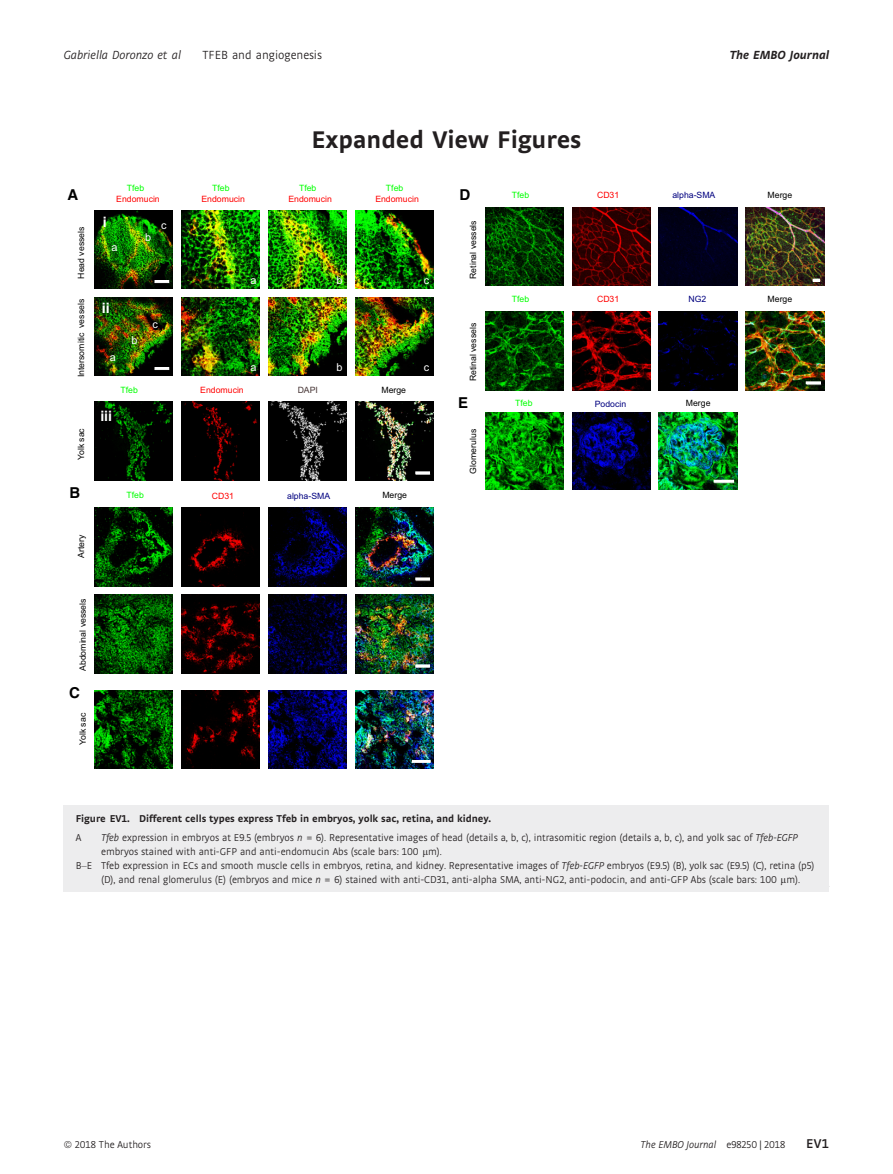
<style>
.page{position:relative;width:893px;height:1174px;background:#fff}
.page>*{position:absolute;margin:0;border:0;box-sizing:border-box;transform-origin:0 0}
.t1{font:25.35px "Adv OT61678 bbb.B";color:#231f20}
.t2{font:700 15px "Helvetica";color:#000}
.t3{font:700 14.25px "Helvetica";color:#fff}
.t4{font:13.5px "Adv OT5581 a 231";color:#231f20}
.t5{font:12.45px "Adv OT5199123 b";color:#231f20}
.t6{font:12.45px "Adv O Ta 293 a 443";color:#231f20}
.t7{font:12.45px "Adv OT36088 c 38.B";color:#231f20}
.t8{font:10.8px "Arial";color:#fff}
.t9{font:10.5px "Adv O Ta 293 a 443";color:#231f20}
.t10{font:10.5px "Adv OT61678 bbb.B";color:#231f20}
.t11{font:10.5px "Adv OT5199123 b";color:#231f20}
.t12{font:8.7px "Arial";color:#000}
.t13{font:8.7px "Arial";color:#f00}
.t14{font:8.7px "Arial";color:#0f0}
.t15{font:8.7px "Arial";color:#000080}
.t16{font:8.7px "Arial";color:#483737}
.s1{font-family:"Adv St Pro B"}
.s2{font-family:"Adv OT5199123 b"}
.s3{font-family:"Adv St Pro L"}
.s4{font-family:"Adv PSMP13"}
.s5{font-family:"Adv T Tec 369687"}
.s6{font-family:"Adv PS Sym"}
.s7{font-family:"Adv O Ta 293 a 443"}
.s8{font-family:"Adv St Pro";font-weight:600}
</style>
<div class="page">
<div style="left:64px;top:830px;width:765px;height:56px;background:#ededee"></div>
<div style="left:64px;top:805px;width:765px;height:40px;background:#ededee"></div>
<div style="left:64px;top:869px;width:765px;height:22px;background:#ededee"></div>
<img style="left:355px;top:508px;width:79px;height:78px">
<img style="left:268px;top:508px;width:79px;height:78px">
<img style="left:95px;top:508px;width:78px;height:78px">
<img style="left:182px;top:508px;width:78px;height:78px">
<img style="left:268px;top:595px;width:79px;height:78px">
<img style="left:95px;top:595px;width:78px;height:78px">
<img style="left:182px;top:595px;width:78px;height:78px">
<img style="left:355px;top:595px;width:79px;height:78px">
<img style="left:355px;top:690px;width:79px;height:78px">
<img style="left:268px;top:690px;width:79px;height:78px">
<img style="left:182px;top:690px;width:78px;height:78px">
<img style="left:95px;top:690px;width:78px;height:78px">
<img style="left:95px;top:402px;width:78px;height:78px">
<img style="left:182px;top:402px;width:78px;height:78px">
<img style="left:268px;top:402px;width:79px;height:78px">
<img style="left:95px;top:210px;width:78px;height:79px">
<img style="left:182px;top:210px;width:78px;height:79px">
<img style="left:268px;top:210px;width:79px;height:79px">
<img style="left:95px;top:297px;width:78px;height:79px">
<img style="left:268px;top:297px;width:79px;height:79px">
<img style="left:355px;top:297px;width:79px;height:79px">
<img style="left:182px;top:297px;width:78px;height:79px">
<img style="left:355px;top:210px;width:79px;height:79px">
<img style="left:355px;top:402px;width:79px;height:78px">
<div style="left:155px;top:280px;width:14px;height:3px;border:1px solid #fff"></div>
<div style="left:155px;top:367px;width:14px;height:3px;border:1px solid #fff"></div>
<div style="left:415px;top:471px;width:15px;height:3px;border:1px solid #fff"></div>
<div style="left:415px;top:577px;width:15px;height:3px;border:1px solid #fff"></div>
<div style="left:415px;top:664px;width:15px;height:3px;border:1px solid #fff"></div>
<svg style="left:412px;top:760px;width:19px;height:2px"></svg>
<img style="left:746px;top:312px;width:78px;height:78px">
<img style="left:659px;top:312px;width:78px;height:78px">
<img style="left:485px;top:312px;width:78px;height:78px">
<img style="left:572px;top:312px;width:78px;height:78px">
<img style="left:746px;top:207px;width:78px;height:79px">
<img style="left:572px;top:207px;width:78px;height:79px">
<img style="left:485px;top:207px;width:78px;height:79px">
<img style="left:659px;top:207px;width:78px;height:79px">
<img style="left:659px;top:412px;width:78px;height:77px">
<img style="left:572px;top:412px;width:78px;height:77px">
<img style="left:485px;top:412px;width:78px;height:77px">
<svg style="left:813px;top:279px;width:7px;height:2px"></svg>
<div style="left:806px;top:381px;width:15px;height:3px;border:1px solid #fff"></div>
<p class="t5" style="left:64px;top:48px;width:119px">Gabriella Doronzo et al</p>
<p class="t6" style="left:203px;top:50px;width:121px">TFEB and angiogenesis</p>
<p class="t7" style="left:730px;top:48px;width:101px">The EMBO Journal</p>
<h1 class="t1" style="left:312px;top:130px;width:271px">Expanded View Figures</h1>
<h2 class="t2" style="left:68px;top:189px;width:12px">A</h2>
<p class="t14" style="left:127px;top:185px;width:19px">Tfeb</p>
<p class="t13" style="left:116px;top:196px;width:45px">Endomucin</p>
<p class="t14" style="left:212px;top:185px;width:19px">Tfeb</p>
<p class="t13" style="left:201px;top:196px;width:45px">Endomucin</p>
<p class="t14" style="left:299px;top:185px;width:19px">Tfeb</p>
<p class="t13" style="left:288px;top:196px;width:45px">Endomucin</p>
<p class="t14" style="left:386px;top:185px;width:19px">Tfeb</p>
<p class="t13" style="left:375px;top:196px;width:45px">Endomucin</p>
<h2 class="t2" style="left:459px;top:189px;width:12px">D</h2>
<p class="t14" style="left:512px;top:191px;width:19px">Tfeb</p>
<p class="t13" style="left:597px;top:192px;width:24px">CD31</p>
<p class="t15" style="left:672px;top:192px;width:45px">alpha-SMA</p>
<p class="t12" style="left:768px;top:191px;width:26px">Merge</p>
<p class="t12" style="left:78px;top:279px;width:54px;rotate:-90deg">Head vessels</p>
<p class="t12" style="left:78px;top:377px;width:80px;rotate:-90deg">Intersomitic vessels</p>
<h3 class="t3" style="left:103px;top:216px;width:5px">i</h3>
<p class="t8" style="left:111px;top:243px;width:8px">a</p>
<p class="t8" style="left:145px;top:233px;width:8px">b</p>
<p class="t8" style="left:161px;top:221px;width:7px">c</p>
<h3 class="t3" style="left:102px;top:303px;width:9px">ii</h3>
<p class="t8" style="left:110px;top:353px;width:8px">a</p>
<p class="t8" style="left:131px;top:336px;width:8px">b</p>
<p class="t8" style="left:153px;top:320px;width:7px">c</p>
<p class="t8" style="left:250px;top:276px;width:8px">a</p>
<p class="t8" style="left:250px;top:363px;width:8px">a</p>
<p class="t8" style="left:337px;top:277px;width:8px">b</p>
<p class="t8" style="left:337px;top:363px;width:8px">b</p>
<p class="t8" style="left:424px;top:277px;width:7px">c</p>
<p class="t8" style="left:424px;top:363px;width:7px">c</p>
<p class="t12" style="left:470px;top:279px;width:60px;rotate:-90deg">Retinal vessels</p>
<p class="t12" style="left:470px;top:381px;width:60px;rotate:-90deg">Retinal vessels</p>
<p class="t14" style="left:512px;top:296px;width:19px">Tfeb</p>
<p class="t13" style="left:597px;top:296px;width:24px">CD31</p>
<p class="t15" style="left:688px;top:296px;width:19px">NG2</p>
<p class="t12" style="left:768px;top:296px;width:26px">Merge</p>
<p class="t14" style="left:120px;top:386px;width:19px">Tfeb</p>
<p class="t13" style="left:200px;top:387px;width:45px">Endomucin</p>
<p class="t16" style="left:298px;top:387px;width:22px">DAPI</p>
<p class="t12" style="left:381px;top:387px;width:26px">Merge</p>
<h2 class="t2" style="left:458px;top:397px;width:12px">E</h2>
<p class="t14" style="left:515px;top:400px;width:19px">Tfeb</p>
<p class="t15" style="left:595px;top:400px;width:33px">Podocin</p>
<p class="t12" style="left:686px;top:400px;width:26px">Merge</p>
<h3 class="t3" style="left:100px;top:410px;width:13px">iii</h3>
<p class="t12" style="left:78px;top:460px;width:34px;rotate:-90deg">Yolk sac</p>
<p class="t12" style="left:470px;top:473px;width:46px;rotate:-90deg">Glomerulus</p>
<h2 class="t2" style="left:69px;top:487px;width:12px">B</h2>
<p class="t14" style="left:127px;top:492px;width:19px">Tfeb</p>
<p class="t13" style="left:212px;top:492px;width:24px">CD31</p>
<p class="t15" style="left:287px;top:492px;width:45px">alpha-SMA</p>
<p class="t12" style="left:382px;top:492px;width:26px">Merge</p>
<p class="t12" style="left:78px;top:558px;width:25px;rotate:-90deg">Artery</p>
<p class="t12" style="left:80px;top:671px;width:74px;rotate:-90deg">Abdominal vessels</p>
<h2 class="t2" style="left:69px;top:687px;width:12px">C</h2>
<p class="t12" style="left:80px;top:745px;width:34px;rotate:-90deg">Yolk sac</p>
<p class="t10" style="left:76px;top:815px;width:417px">Figure EV<span class="s1">1</span>. Different cells types express Tfeb in embryos, yolk sac, retina, and kidney.</p>
<p class="t9" style="left:76px;top:833px;width:7px">A</p>
<p class="t9" style="left:101px;top:833px;width:698px"><span class="s2">Tfeb</span> expression in embryos at E<span class="s3">9</span>.<span class="s3">5</span> (embryos <span class="s2">n</span> = <span class="s3">6</span>). Representative images of head (details a, b, c), intrasomitic region (details a, b, c), and yolk sac of <span class="s2">Tfeb-EGFP</span></p>
<p class="t9" style="left:101px;top:847px;width:342px">embryos stained with anti-GFP and anti-endomucin Abs (scale bars: <span class="s3">100</span> <span class="s4">l</span>m).</p>
<p class="t9" style="left:76px;top:861px;width:740px">B<span class="s5">–</span>E Tfeb expression in ECs and smooth muscle cells in embryos, retina, and kidney. Representative images of <span class="s2">Tfeb-EGFP</span> embryos (E<span class="s3">9</span>.<span class="s3">5</span>) (B), yolk sac (E<span class="s3">9</span>.<span class="s3">5</span>) (C), retina (p<span class="s3">5</span>)</p>
<p class="t9" style="left:101px;top:875px;width:700px">(D), and renal glomerulus (E) (embryos and mice <span class="s2">n</span> = <span class="s3">6</span>) stained with anti-CD<span class="s3">31</span>, anti-alpha SMA, anti-NG<span class="s3">2</span>, anti-podocin, and anti-GFP Abs (scale bars: <span class="s3">100</span> <span class="s4">l</span>m).</p>
<p class="t9" style="left:64px;top:1140px;width:89px"><span class="s6">ª</span> <span class="s3">2018</span> The Authors</p>
<p class="t11" style="left:641px;top:1139px;width:146px">The EMBO Journal <span class="s7">e</span><span class="s3">98250</span> <span class="s7">|</span> <span class="s3">2018</span></p>
<p class="t4" style="left:806px;top:1136px;width:25px">EV<span class="s8">1</span></p>
</div>
